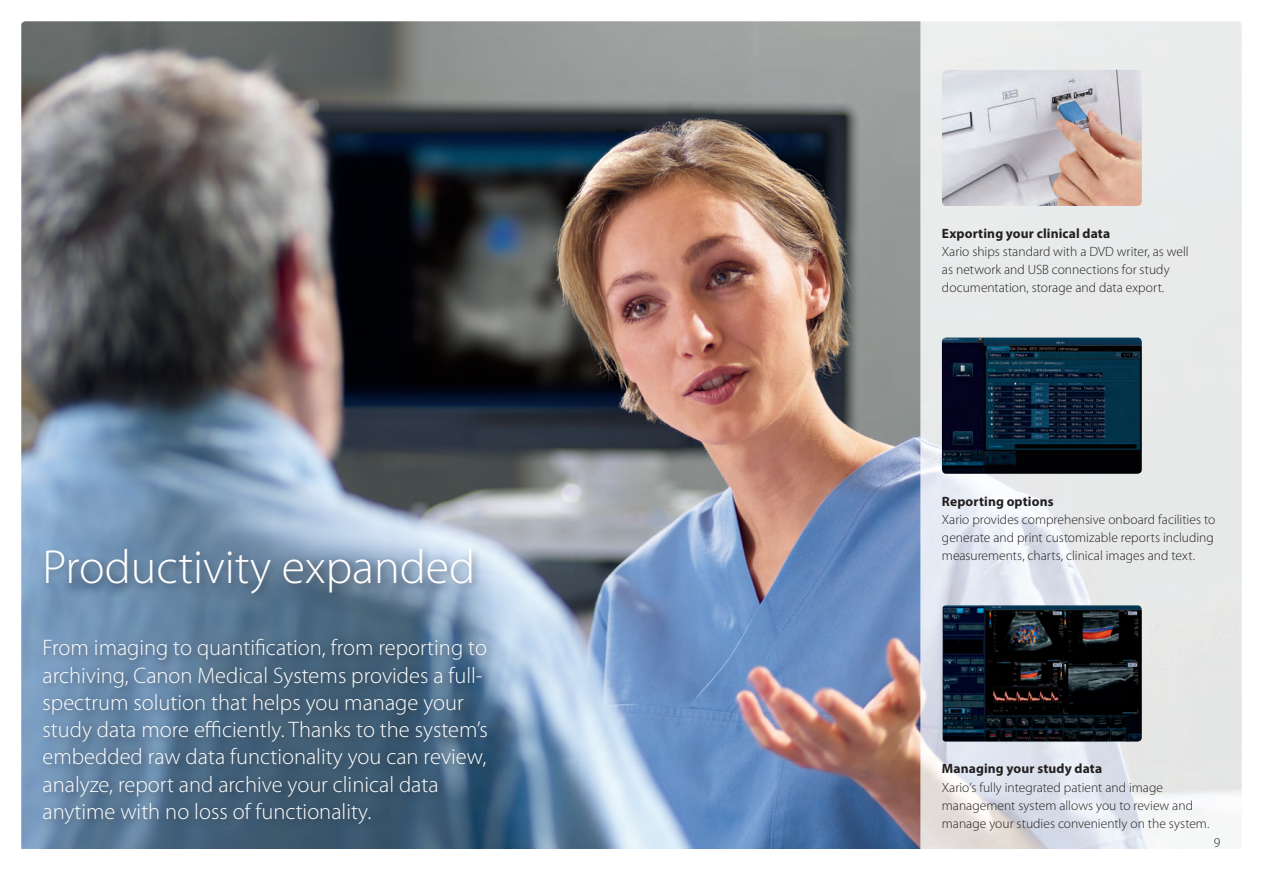
<style>
.page{position:relative;width:1263px;height:893px;background:#fff}
.page>*{position:absolute;margin:0;border:0;box-sizing:border-box;transform-origin:0 0}
.t1{font:300 48px "Myriad Pro";color:#fff}
.t2{font:300 22.5px/27.3px "Myriad Pro";color:#fff}
.t3{font:300 13.5px/18.1px "Myriad Pro";color:#231f20}
.t4{font:700 13.5px "Myriad Pro";letter-spacing:.01em;color:#231f20}
</style>
<div class="page">
<img style="left:21px;top:21px;width:1221px;height:828px">
<img style="left:942px;top:70px;width:200px;height:136px">
<img style="left:942px;top:338px;width:200px;height:136px">
<img style="left:943px;top:605px;width:199px;height:137px">
<div style="left:42px;top:545px;width:439px;height:58px;background:#231f20;opacity:.4"></div>
<div style="left:40px;top:635px;width:456px;height:197px;background:#231f20;opacity:.4"></div>
<p class="t1" style="left:43px;top:540px;width:434px">Productivity expanded</p>
<p class="t2" style="left:43px;top:635px;width:447px">From imaging to quantification, from reporting to archiving, Canon Medical Systems provides a full&shy;spectrum solution that helps you manage your study data more efficiently. Thanks to the system’s embedded raw data functionality you can review, analyze, report and archive your clinical data anytime with no loss of functionality.</p>
<p class="t4" style="left:942px;top:224px;width:170px">Exporting your clinical data</p>
<p class="t3" style="left:942px;top:243px;width:248px">Xario ships standard with a DVD writer, as well as network and USB connections for study documentation, storage and data export.</p>
<p class="t4" style="left:942px;top:492px;width:113px">Reporting options</p>
<p class="t3" style="left:942px;top:510px;width:275px;text-align:justify">Xario provides comprehensive onboard facilities to generate and print customizable reports including measurements, charts, clinical images and text.</p>
<p class="t4" style="left:942px;top:760px;width:162px">Managing your study data</p>
<p class="t3" style="left:942px;top:778px;width:269px">Xario’s fully integrated patient and image management system allows you to review and manage your studies conveniently on the system.</p>
<p class="t3" style="left:1214px;top:834px;width:8px">9</p>
</div>
